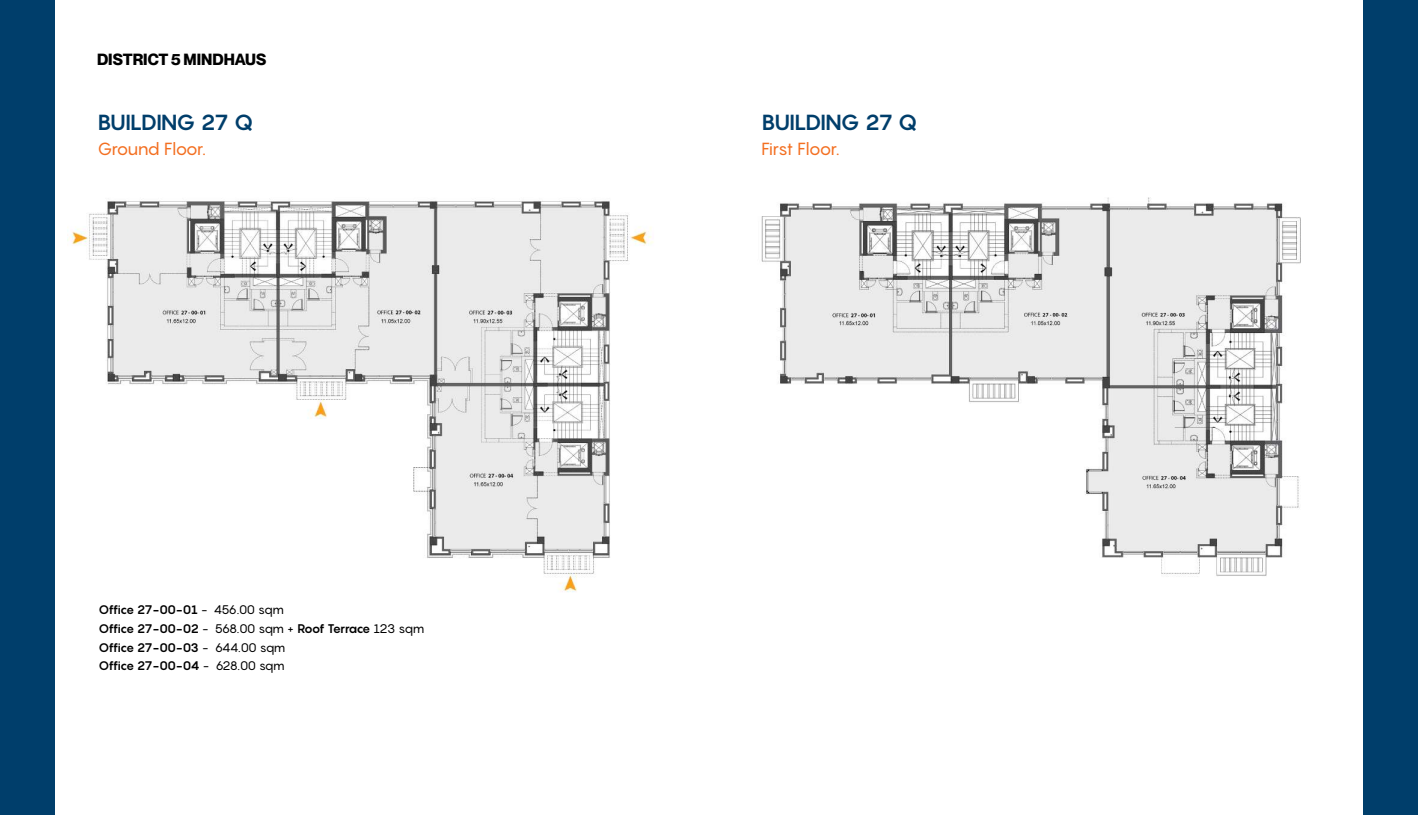
<style>
.page{position:relative;width:1418px;height:815px;background:#fff}
.page>*{position:absolute;margin:0;border:0;box-sizing:border-box;transform-origin:0 0}
.t1{font:700 21.5px "Pangram";letter-spacing:-.055em;color:#003e6b}
.t2{font:17.25px "Pangram";letter-spacing:-.06em;color:#f36f21}
.t3{font:700 15.88px "Neue Montreal";color:#000}
.t4{font:700 12.38px/18.6px "Pangram";letter-spacing:-.065em;color:#000}
.s1{font-weight:400}
</style>
<div class="page">
<img style="left:761px;top:197px;width:540px;height:380px">
<img style="left:68px;top:201px;width:585px;height:391px">
<div style="left:1362px;top:0;width:55px;height:815px;background:#003e6b"></div>
<div style="left:0;top:0;width:55px;height:815px;background:#003e6b"></div>
<div style="left:695px;top:495px;width:192px;height:130px;background:#fff"></div>
<div style="left:68px;top:495px;width:192px;height:130px;background:#fff"></div>
<p class="t3" style="left:97px;top:50px;width:171px">DISTRICT 5 MINDHAUS</p>
<h1 class="t1" style="left:97px;top:109px;width:157px">BUILDING 27 Q</h1>
<h1 class="t1" style="left:761px;top:109px;width:157px">BUILDING 27 Q</h1>
<h2 class="t2" style="left:97px;top:138px;width:110px">Ground Floor.</h2>
<h2 class="t2" style="left:761px;top:138px;width:80px">First Floor.</h2>
<p class="t4" style="left:99px;top:600px;width:327px">Office 27-00-01 <span class="s1">- 456.00 sqm<br></span>Office 27-00-02 <span class="s1">- 568.00 sqm +</span> Roof Terrace <span class="s1">123 sqm </span>Office 27-00-03 <span class="s1">- 644.00 sqm<br></span>Office 27-00-04 <span class="s1">- 628.00 sqm</span></p>
</div>
